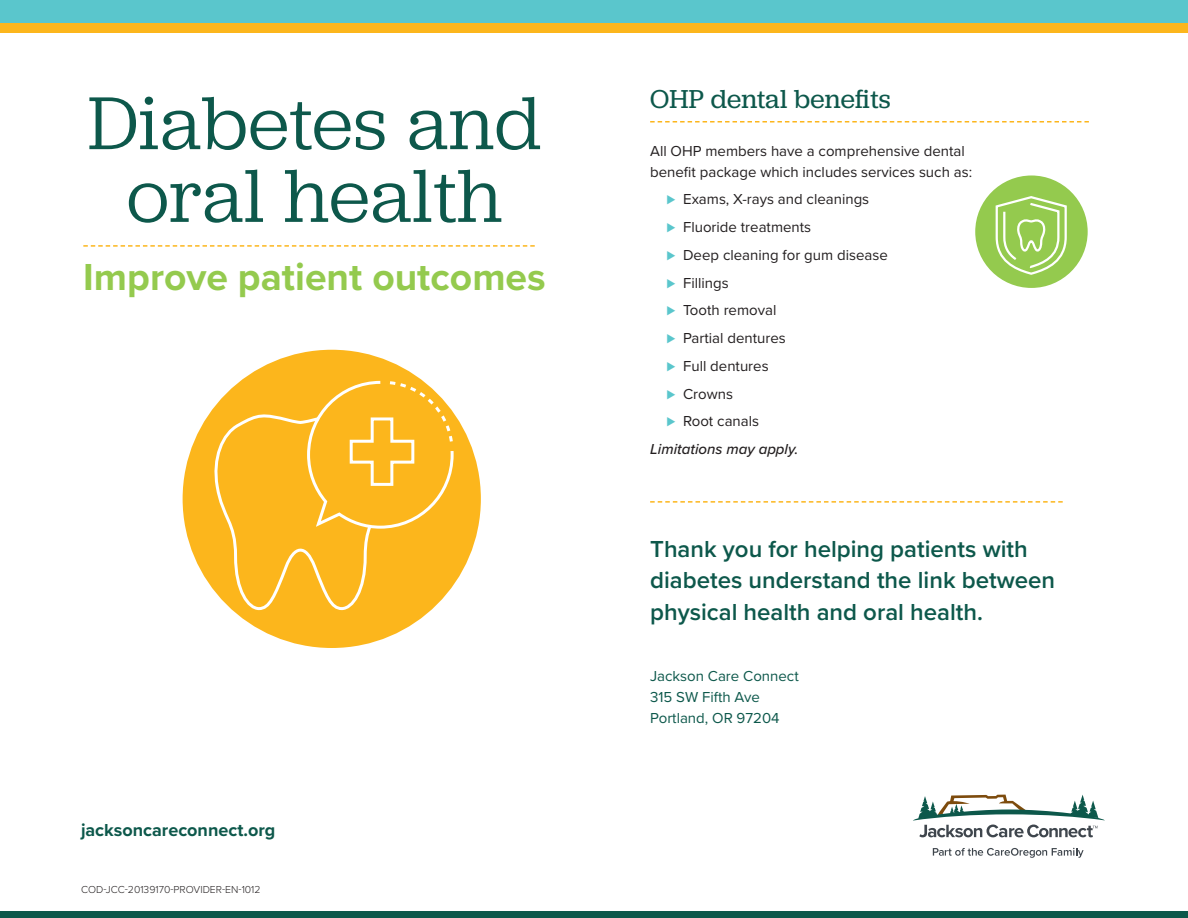
<style>
.page{position:relative;width:1188px;height:918px;background:#fff}
.page>*{position:absolute;margin:0;border:0;box-sizing:border-box;transform-origin:0 0}
.head{font:77.85px/72.8px "Jubilat";letter-spacing:.01em;color:#0d584b;text-align:center}
.h2-subhead{font:700 39px "Proxima Nova";color:#94ca4e}
.h1-header{font:27px "Jubilat";letter-spacing:.01em;color:#0d584b}
.p1-text{font:600 24px/31.5px "Proxima Nova";color:#0d584b}
.t1{font:700 18px "Proxima Nova";color:#0d584b}
.p1-text-2{font:15px/21px "Proxima Nova";color:#231f20}
.p1-text-3{font:15px/21px "Proxima Nova";color:#0d584b}
.p1-text-4{font:italic 500 15px "Proxima Nova";color:#231f20}
.t2{font:300 10.5px "Proxima Nova";color:#231f20}
.s1{color:#5ac6cc}
</style>
<div class="page">
<svg style="left:650px;top:121px;width:439px;height:2px"></svg>
<div style="left:0;top:23px;width:1188px;height:9px;background:#fcb61c"></div>
<svg style="left:650px;top:501px;width:413px;height:2px"></svg>
<svg style="left:83px;top:245px;width:452px;height:2px"></svg>
<div style="left:0;top:0;width:1188px;height:23px;background:#5ac6cc"></div>
<div style="left:183px;top:350px;width:298px;height:298px;background:#fcb61c;border-radius:50%"></div>
<svg style="left:212px;top:379px;width:243px;height:233px"></svg>
<svg style="left:348px;top:379px;width:107px;height:108px"></svg>
<div style="left:975px;top:175px;width:113px;height:113px;background:#94ca4e;border-radius:50%"></div>
<svg style="left:994px;top:196px;width:74px;height:80px"></svg>
<div style="left:0;top:912px;width:1188px;height:6px;background:#0d584b"></div>
<svg style="left:913px;top:795px;width:192px;height:42px"></svg>
<svg style="left:933px;top:848px;width:151px;height:10px"></svg>
<p class="head" style="left:88px;top:84px;width:455px">Diabetes and oral health</p>
<p class="h2-subhead" style="left:83px;top:248px;width:464px">Improve patient outcomes</p>
<p class="t1" style="left:81px;top:817px;width:196px">jacksoncareconnect.org</p>
<p class="t2" style="left:81px;top:881px;width:181px">COD-JCC-20139170-PROVIDER-EN-1012</p>
<p class="h1-header" style="left:650px;top:82px;width:242px">OHP dental benefits</p>
<p class="p1-text-2" style="left:650px;top:139px;width:323px">All OHP members have a comprehensive dental benefit package which includes services such as:</p>
<p class="p1-text-2" style="left:667px;top:188px;width:204px"><span class="s1">⊲</span> Exams, X-rays and cleanings</p>
<p class="p1-text-2" style="left:667px;top:216px;width:146px"><span class="s1">⊲</span> Fluoride treatments</p>
<p class="p1-text-2" style="left:667px;top:244px;width:223px"><span class="s1">⊲</span> Deep cleaning for gum disease</p>
<p class="p1-text-2" style="left:667px;top:271px;width:64px"><span class="s1">⊲</span> Fillings</p>
<p class="p1-text-2" style="left:667px;top:299px;width:111px"><span class="s1">⊲</span> Tooth removal</p>
<p class="p1-text-2" style="left:667px;top:327px;width:121px"><span class="s1">⊲</span> Partial dentures</p>
<p class="p1-text-2" style="left:667px;top:355px;width:104px"><span class="s1">⊲</span> Full dentures</p>
<p class="p1-text-2" style="left:667px;top:382px;width:68px"><span class="s1">⊲</span> Crowns</p>
<p class="p1-text-2" style="left:667px;top:410px;width:94px"><span class="s1">⊲</span> Root canals</p>
<p class="p1-text-4" style="left:650px;top:438px;width:150px">Limitations may apply.</p>
<p class="p1-text" style="left:650px;top:532px;width:407px">Thank you for helping patients with diabetes understand the link between physical health and oral health.</p>
<p class="p1-text-3" style="left:650px;top:665px;width:150px">Jackson Care Connect<br>315 SW Fifth Ave<br>Portland, OR 97204</p>
</div>
